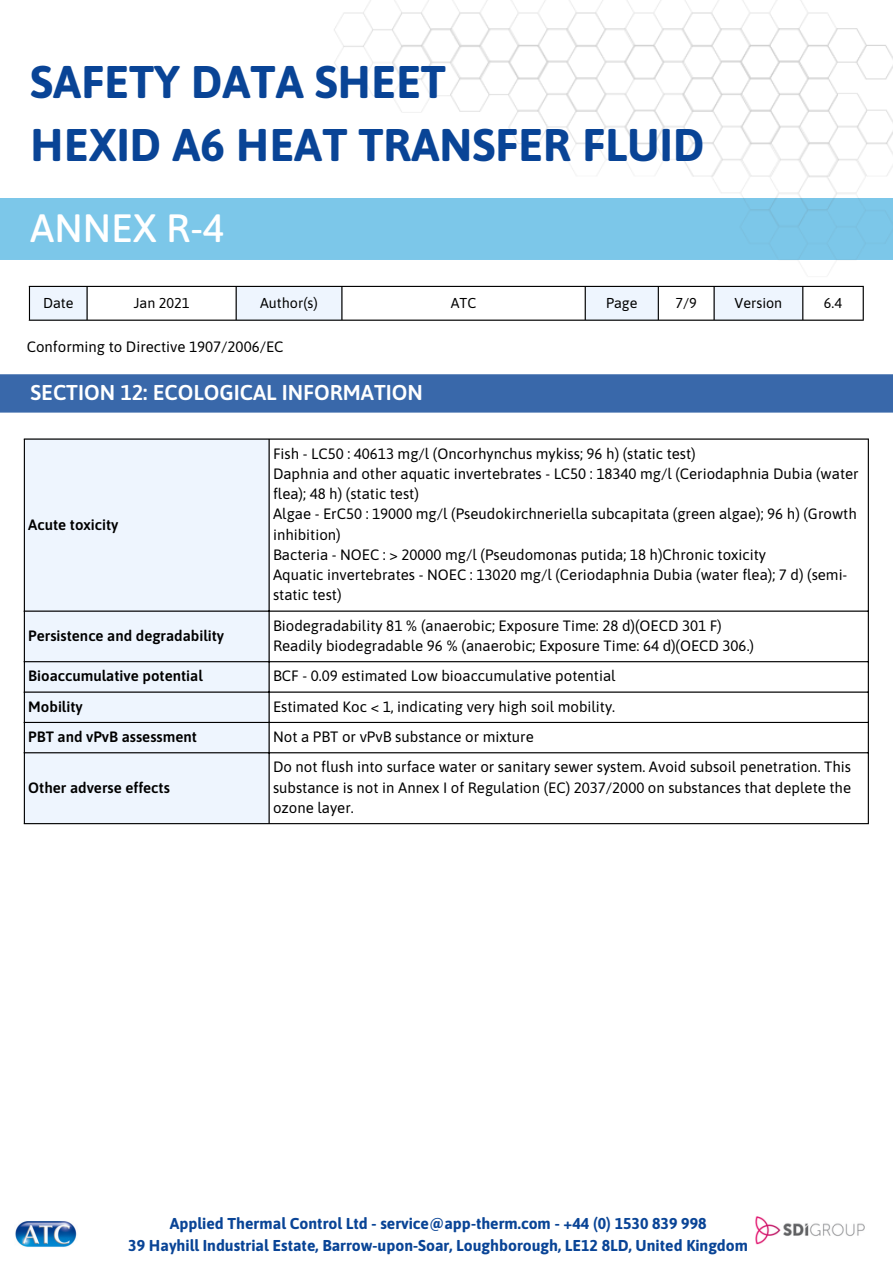
<style>
.page{position:relative;width:893px;height:1264px;background:#fff}
.page>*{position:absolute;margin:0;border:0;box-sizing:border-box;transform-origin:0 0}
.t1{font:700 45.75px "Asap";color:#094496}
.t2{font:500 39.45px "Asap";color:#fff}
.t3{font:600 21.45px "Asap";color:#fff}
.t4{font:700 15.75px "Asap";color:#094496}
.t5{font:15px/20.2px "Asap";color:#000}
.t6{font:600 15px "Asap";color:#000}
.t7{font:14.25px "Asap";color:#000}
</style>
<div class="page">
<div style="left:0;top:198px;width:222px;height:62px;background:#7cc7e9"></div>
<img style="left:15px;top:1221px;width:62px;height:26px">
<img style="left:755px;top:1216px;width:110px;height:29px">
<img style="left:222px;top:0;width:670px;height:321px">
<svg style="left:30px;top:287px;width:772px;height:32px"></svg>
<hr style="left:29px;top:287px;width:1px;height:32px;background:#000">
<hr style="left:86px;top:287px;width:2px;height:32px;background:#000">
<hr style="left:235px;top:287px;width:2px;height:32px;background:#000">
<hr style="left:341px;top:287px;width:1px;height:32px;background:#000">
<hr style="left:584px;top:287px;width:1px;height:32px;background:#000">
<hr style="left:657px;top:287px;width:1px;height:32px;background:#000">
<hr style="left:713px;top:287px;width:1px;height:32px;background:#000">
<hr style="left:802px;top:287px;width:1px;height:32px;background:#000">
<hr style="left:862px;top:287px;width:1px;height:32px;background:#000">
<hr style="left:29px;top:286px;width:834px;height:1px;background:#000">
<hr style="left:29px;top:319px;width:834px;height:2px;background:#000">
<div style="left:0;top:374px;width:892px;height:38px;background:#3968aa"></div>
<div style="left:25px;top:439px;width:243px;height:384px;background:#eef5fe"></div>
<hr style="left:24px;top:439px;width:1px;height:384px;background:#000">
<hr style="left:268px;top:439px;width:1px;height:384px;background:#000">
<hr style="left:867px;top:439px;width:1px;height:384px;background:#000">
<hr style="left:24px;top:438px;width:844px;height:1px;background:#000">
<hr style="left:24px;top:610px;width:844px;height:1px;background:#000">
<hr style="left:24px;top:661px;width:844px;height:1px;background:#000">
<hr style="left:24px;top:691px;width:844px;height:1px;background:#000">
<hr style="left:24px;top:722px;width:844px;height:1px;background:#000">
<hr style="left:24px;top:752px;width:844px;height:1px;background:#000">
<hr style="left:24px;top:823px;width:844px;height:1px;background:#000">
<p class="t1" style="left:30px;top:55px;width:417px">SAFETY DATA SHEET</p>
<p class="t1" style="left:30px;top:118px;width:675px">HEXID A6 HEAT TRANSFER FLUID</p>
<p class="t2" style="left:30px;top:205px;width:195px">ANNEX R-4</p>
<p class="t7" style="left:43px;top:295px;width:32px">Date</p>
<p class="t7" style="left:134px;top:295px;width:57px">Jan 2021</p>
<p class="t7" style="left:260px;top:295px;width:59px">Author(s)</p>
<p class="t7" style="left:451px;top:295px;width:27px">ATC</p>
<p class="t7" style="left:606px;top:295px;width:33px">Page</p>
<p class="t7" style="left:675px;top:295px;width:23px">7/9</p>
<p class="t7" style="left:734px;top:295px;width:49px">Version</p>
<p class="t7" style="left:823px;top:295px;width:20px">6.4</p>
<p class="t5" style="left:27px;top:336px;width:258px">Conforming to Directive 1907/2006/EC</p>
<p class="t3" style="left:31px;top:380px;width:394px">SECTION 12: ECOLOGICAL INFORMATION</p>
<p class="t6" style="left:28px;top:515px;width:92px">Acute toxicity</p>
<p class="t6" style="left:28px;top:627px;width:197px">Persistence and degradability</p>
<p class="t5" style="left:273px;top:443px;width:424px">Fish - LC50 : 40613 mg/l (Oncorhynchus mykiss; 96 h) (static test)</p>
<p class="t5" style="left:273px;top:463px;width:587px">Daphnia and other aquatic invertebrates - LC50 : 18340 mg/l (Ceriodaphnia Dubia (water flea); 48 h) (static test)</p>
<p class="t5" style="left:273px;top:504px;width:585px">Algae - ErC50 : 19000 mg/l (Pseudokirchneriella subcapitata (green algae); 96 h) (Growth inhibition)</p>
<p class="t5" style="left:273px;top:544px;width:494px">Bacteria - NOEC : &gt; 20000 mg/l (Pseudomonas putida; 18 h)Chronic toxicity</p>
<p class="t5" style="left:273px;top:564px;width:576px">Aquatic invertebrates - NOEC : 13020 mg/l (Ceriodaphnia Dubia (water flea); 7 d) (semi&shy;static test)</p>
<p class="t5" style="left:273px;top:615px;width:450px">Biodegradability 81 % (anaerobic; Exposure Time: 28 d)(OECD 301 F)</p>
<p class="t5" style="left:273px;top:635px;width:482px">Readily biodegradable 96 % (anaerobic; Exposure Time: 64 d)(OECD 306.)</p>
<p class="t6" style="left:28px;top:667px;width:176px">Bioaccumulative potential</p>
<p class="t5" style="left:273px;top:666px;width:344px">BCF - 0.09 estimated Low bioaccumulative potential</p>
<p class="t6" style="left:28px;top:697px;width:56px">Mobility</p>
<p class="t5" style="left:273px;top:696px;width:344px">Estimated Koc &lt; 1, indicating very high soil mobility.</p>
<p class="t6" style="left:28px;top:728px;width:170px">PBT and vPvB assessment</p>
<p class="t5" style="left:273px;top:726px;width:262px">Not a PBT or vPvB substance or mixture</p>
<p class="t6" style="left:28px;top:778px;width:143px">Other adverse effects</p>
<p class="t5" style="left:273px;top:757px;width:579px;text-align:justify">Do not flush into surface water or sanitary sewer system. Avoid subsoil penetration. This substance is not in Annex I of Regulation (EC) 2037/2000 on substances that deplete the ozone layer.</p>
<p class="t4" style="left:170px;top:1214px;width:538px">Applied Thermal Control Ltd - service@app-therm.com - +44 (0) 1530 839 998</p>
<p class="t4" style="left:128px;top:1236px;width:621px">39 Hayhill Industrial Estate, Barrow-upon-Soar, Loughborough, LE12 8LD, United Kingdom</p>
</div>
